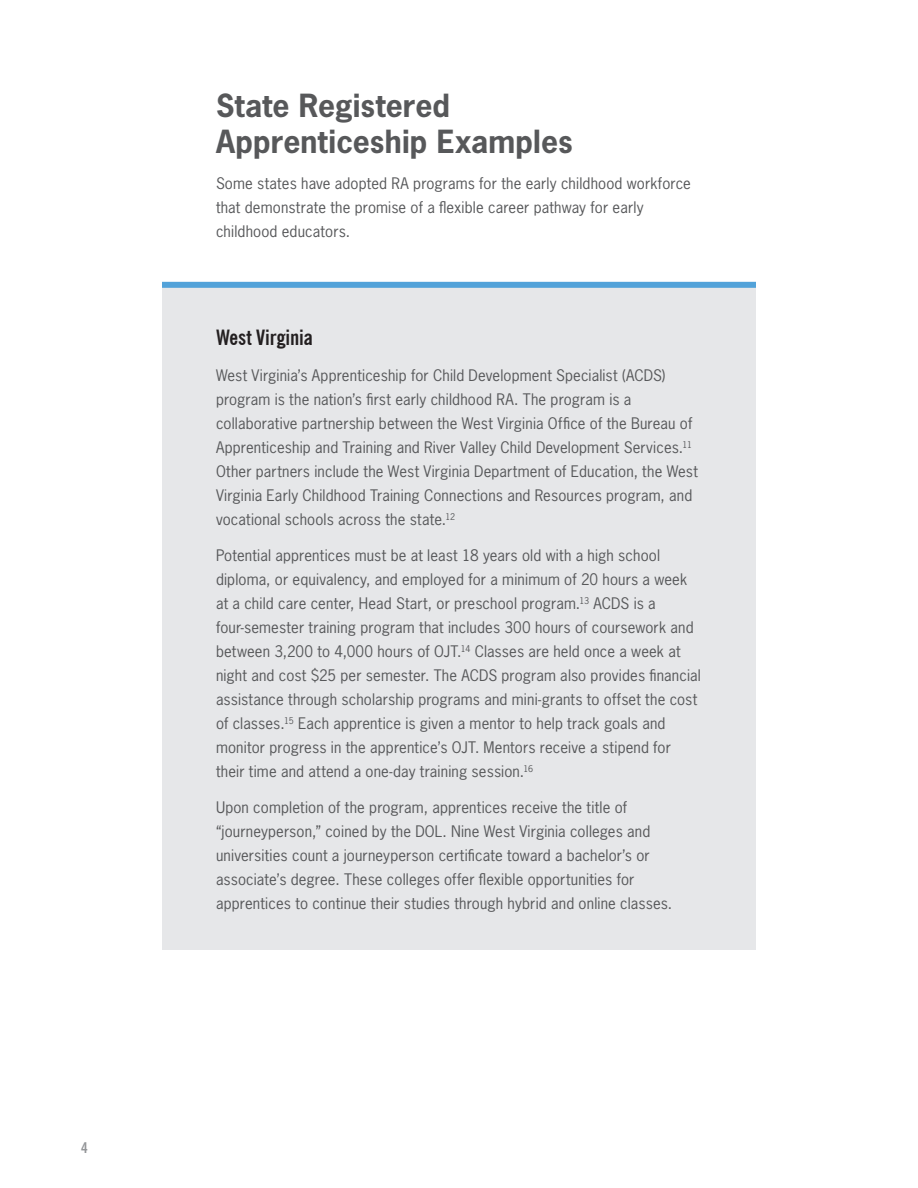
<style>
.page{position:relative;width:918px;height:1188px;background:#fff}
.page>*{position:absolute;margin:0;border:0;box-sizing:border-box;transform-origin:0 0}
.Body_-_H1__Gray{font:700 30px/36px "News Gothic";letter-spacing:.005em;color:#57585a}
.Body_-_Body_Text{font:700 condensed 21px "News Gothic BT";letter-spacing:-.005em;color:#231f20}
.Body_-_Body_Text-2{font:15px/24px "News Gothic Std";letter-spacing:.01em;color:#57585a}
.t1{font:700 condensed 15px "News Gothic BT";color:#939598}
</style>
<div class="page">
<div style="left:162px;top:285px;width:594px;height:665px;background:#e6e7e9"></div>
<div style="left:165px;top:282px;width:588px;height:6px;background:#52a2d9"></div>
<p class="t1" style="left:81px;top:1139px;width:8px">4</p>
<p class="Body_-_H1__Gray" style="left:216px;top:87px;width:358px">State Registered<br>Apprenticeship Examples</p>
<p class="Body_-_Body_Text-2" style="left:216px;top:171px;width:476px">Some states have adopted RA programs for the early childhood workforce that demonstrate the promise of a flexible career pathway for early childhood educators.</p>
<p class="Body_-_Body_Text" style="left:216px;top:325px;width:98px">West Virginia</p>
<p class="Body_-_Body_Text-2" style="left:216px;top:363px;width:483px">West Virginia’s Apprenticeship for Child Development Specialist (ACDS) program is the nation’s first early childhood RA. The program is a collaborative partnership between the West Virginia Office of the Bureau of Apprenticeship and Training and River Valley Child Development Services.<sup>11<br></sup>Other partners include the West Virginia Department of Education, the West Virginia Early Childhood Training Connections and Resources program, and vocational schools across the state.<sup>12</sup></p>
<p class="Body_-_Body_Text-2" style="left:216px;top:543px;width:486px">Potential apprentices must be at least 18 years old with a high school diploma, or equivalency, and employed for a minimum of 20 hours a week at a child care center, Head Start, or preschool program.<sup>13</sup> ACDS is a four-semester training program that includes 300 hours of coursework and between 3,200 to 4,000 hours of OJT.<sup>14</sup> Classes are held once a week at night and cost $25 per semester. The ACDS program also provides financial assistance through scholarship programs and mini-grants to offset the cost of classes.<sup>15</sup> Each apprentice is given a mentor to help track goals and monitor progress in the apprentice’s OJT. Mentors receive a stipend for their time and attend a one-day training session.<sup>16</sup></p>
<p class="Body_-_Body_Text-2" style="left:216px;top:795px;width:458px">Upon completion of the program, apprentices receive the title of “journeyperson,” coined by the DOL. Nine West Virginia colleges and universities count a journeyperson certificate toward a bachelor’s or associate’s degree. These colleges offer flexible opportunities for apprentices to continue their studies through hybrid and online classes.</p>
</div>
